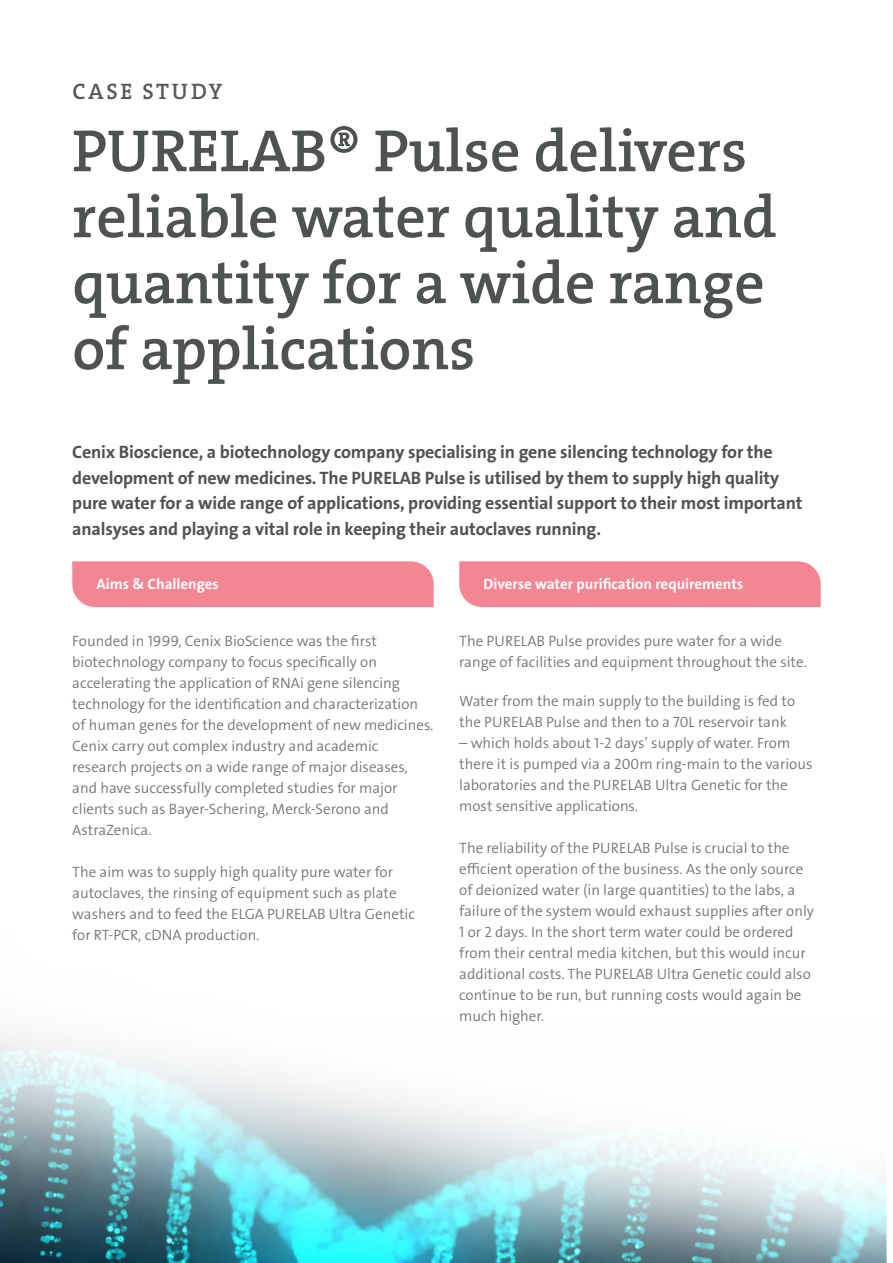
<style>
.page{position:relative;width:893px;height:1263px;background:#fff}
.page>*{position:absolute;margin:0;border:0;box-sizing:border-box;transform-origin:0 0}
.t1{font:60px/66px "The Serif Veolia W6 Se Bld";color:#4f5252}
.t2{font:22.5px "The Serif Veolia W6 Se Bld";letter-spacing:.125em;color:#57585a}
.t3{font:18px/25.5px "The Sans Veolia W7 Bld";letter-spacing:-.01em;color:#4f5252}
.t4{font:15px/21px "The Sans Veolia W4 Se Lig";color:#737778}
.t5{font:15px "The Sans Veolia W7 Bld";color:#fff}
</style>
<div class="page">
<img style="left:0;top:1029px;width:887px;height:234px">
<div style="left:72px;top:561px;width:362px;height:46px;background:#f38693"></div>
<div style="left:459px;top:561px;width:362px;height:46px;background:#f38693"></div>
<p class="t2" style="left:73px;top:77px;width:151px">CASE STUDY</p>
<p class="t1" style="left:72px;top:118px;width:706px">PURELAB® Pulse delivers reliable water quality and quantity for a wide range of applications</p>
<p class="t3" style="left:72px;top:440px;width:732px">Cenix Bioscience, a biotechnology company specialising in gene silencing technology for the development of new medicines. The PURELAB Pulse is utilised by them to supply high quality pure water for a wide range of applications, providing essential support to their most important analsyses and playing a vital role in keeping their autoclaves running.</p>
<p class="t5" style="left:97px;top:574px;width:124px">Aims &amp; Challenges</p>
<p class="t5" style="left:483px;top:574px;width:261px">Diverse water purification requirements</p>
<p class="t4" style="left:72px;top:630px;width:363px">Founded in 1999, Cenix BioScience was the first biotechnology company to focus specifically on accelerating the application of RNAi gene silencing technology for the identification and characterization of human genes for the development of new medicines.<br>Cenix carry out complex industry and academic research projects on a wide range of major diseases, and have successfully completed studies for major clients such as Bayer-Schering, Merck-Serono and AstraZenica.</p>
<p class="t4" style="left:72px;top:861px;width:344px">The aim was to supply high quality pure water for autoclaves, the rinsing of equipment such as plate washers and to feed the ELGA PURELAB Ultra Genetic for RT-PCR, cDNA production.</p>
<p class="t4" style="left:459px;top:630px;width:349px">The PURELAB Pulse provides pure water for a wide range of facilities and equipment throughout the site.</p>
<p class="t4" style="left:459px;top:690px;width:337px">Water from the main supply to the building is fed to the PURELAB Pulse and then to a 70L reservoir tank</p>
<p class="t4" style="left:459px;top:732px;width:355px">– which holds about 1-2 days’ supply of water. From there it is pumped via a 200m ring-main to the various laboratories and the PURELAB Ultra Genetic for the most sensitive applications.</p>
<p class="t4" style="left:459px;top:837px;width:356px">The reliability of the PURELAB Pulse is crucial to the efficient operation of the business. As the only source of deionized water (in large quantities) to the labs, a failure of the system would exhaust supplies after only 1 or 2 days. In the short term water could be ordered from their central media kitchen, but this would incur additional costs. The PURELAB Ultra Genetic could also continue to be run, but running costs would again be much higher.</p>
</div>
